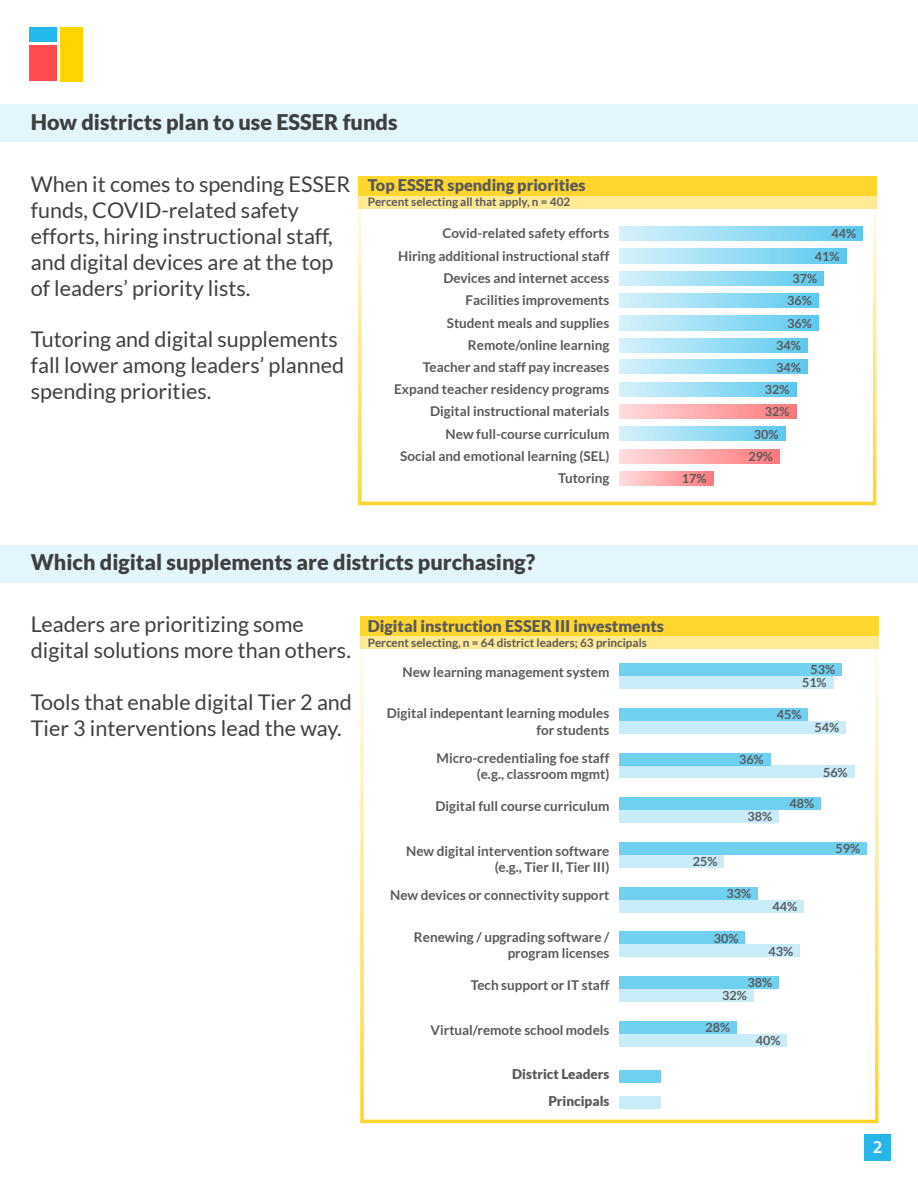
<style>
.page{position:relative;width:918px;height:1188px;background:#fff}
.page>*{position:absolute;margin:0;border:0;box-sizing:border-box;transform-origin:0 0}
.t1{font:21.6px/26px "Lato";color:#404041}
.t2{font:900 21.6px "Lato";color:#404041}
.t3{font:600 18px "Myriad Pro";color:#fff}
.t4{font:900 16.2px "Lato";color:#58595b}
.t5{font:700 13.5px/22.4px "Lato";color:#58595b;text-align:right}
.t6{font:900 13.5px/26.1px "Lato";color:#58595b;text-align:right}
.t7{font:700 12.6px "Lato";color:#58595b}
.t8{font:700 11.7px "Lato";color:#58595b}
</style>
<div class="page">
<div style="left:864px;top:1134px;width:27px;height:27px;background:#26b6e8"></div>
<div style="left:60px;top:27px;width:22px;height:54px;background:#ffd400"></div>
<div style="left:29px;top:27px;width:28px;height:15px;background:#25b8eb"></div>
<div style="left:29px;top:45px;width:28px;height:36px;background:#ff4b50"></div>
<div style="left:0;top:105px;width:918px;height:37px;background:#e3f6fc"></div>
<svg style="left:358px;top:209px;width:518px;height:296px"></svg>
<div style="left:358px;top:177px;width:518px;height:32px;background:#ffea96"></div>
<div style="left:358px;top:177px;width:518px;height:19px;background:#ffd62e"></div>
<svg style="left:619px;top:226px;width:244px;height:15px;background:#98ddf4"></svg>
<svg style="left:619px;top:249px;width:227px;height:14px;background:#98ddf4"></svg>
<svg style="left:619px;top:271px;width:205px;height:14px;background:#98ddf4"></svg>
<svg style="left:619px;top:294px;width:199px;height:14px;background:#98ddf4"></svg>
<svg style="left:619px;top:316px;width:199px;height:14px;background:#98ddf4"></svg>
<svg style="left:619px;top:338px;width:188px;height:15px;background:#98ddf4"></svg>
<svg style="left:619px;top:360px;width:188px;height:14px;background:#98ddf4"></svg>
<svg style="left:619px;top:382px;width:177px;height:14px;background:#98ddf4"></svg>
<svg style="left:619px;top:404px;width:177px;height:15px;background:#ffaaad"></svg>
<svg style="left:619px;top:427px;width:166px;height:14px;background:#98ddf4"></svg>
<svg style="left:619px;top:449px;width:161px;height:14px;background:#ffaaad"></svg>
<svg style="left:619px;top:471px;width:94px;height:15px"></svg>
<div style="left:0;top:545px;width:918px;height:38px;background:#e3f6fc"></div>
<svg style="left:360px;top:649px;width:519px;height:474px"></svg>
<div style="left:360px;top:617px;width:519px;height:32px;background:#ffea96"></div>
<div style="left:360px;top:617px;width:519px;height:19px;background:#ffd62e"></div>
<div style="left:619px;top:663px;width:223px;height:13px;background:#70d0f0"></div>
<div style="left:619px;top:708px;width:189px;height:13px;background:#70d0f0"></div>
<div style="left:619px;top:753px;width:151px;height:13px;background:#70d0f0"></div>
<div style="left:619px;top:797px;width:202px;height:13px;background:#70d0f0"></div>
<div style="left:619px;top:842px;width:248px;height:13px;background:#70d0f0"></div>
<div style="left:619px;top:887px;width:139px;height:13px;background:#70d0f0"></div>
<div style="left:619px;top:676px;width:214px;height:13px;background:#c8edf9"></div>
<div style="left:619px;top:721px;width:227px;height:13px;background:#c8edf9"></div>
<div style="left:619px;top:766px;width:235px;height:12px;background:#c8edf9"></div>
<div style="left:619px;top:810px;width:160px;height:13px;background:#c8edf9"></div>
<div style="left:619px;top:855px;width:105px;height:13px;background:#c8edf9"></div>
<div style="left:619px;top:900px;width:185px;height:13px;background:#c8edf9"></div>
<div style="left:619px;top:931px;width:126px;height:13px;background:#70d0f0"></div>
<div style="left:619px;top:976px;width:160px;height:13px;background:#70d0f0"></div>
<div style="left:619px;top:1021px;width:118px;height:13px;background:#70d0f0"></div>
<div style="left:619px;top:944px;width:181px;height:13px;background:#c8edf9"></div>
<div style="left:619px;top:989px;width:134px;height:13px;background:#c8edf9"></div>
<div style="left:619px;top:1034px;width:168px;height:13px;background:#c8edf9"></div>
<div style="left:619px;top:1070px;width:41px;height:13px;background:#70d0f0"></div>
<div style="left:619px;top:1096px;width:41px;height:13px;background:#c8edf9"></div>
<h1 class="t2" style="left:31px;top:110px;width:368px">How districts plan to use ESSER funds</h1>
<h1 class="t1" style="left:31px;top:171px;width:321px">When it comes to spending ESSER funds, COVID-related safety efforts, hiring instructional staff, and digital devices are at the top of leaders’ priority lists.</h1>
<h1 class="t1" style="left:31px;top:326px;width:315px">Tutoring and digital supplements fall lower among leaders’ planned spending priorities.</h1>
<p class="t4" style="left:368px;top:176px;width:219px">Top ESSER spending priorities</p>
<p class="t8" style="left:368px;top:195px;width:204px">Percent selecting all that apply, n = 402</p>
<p class="t5" style="left:398px;top:222px;width:213px">Covid-related safety efforts<br>Hiring additional instructional staff<br>Devices and internet access<br>Facilities improvements<br>Student meals and supplies<br>Remote/online learning</p>
<p class="t7" style="left:831px;top:227px;width:26px">44%</p>
<p class="t7" style="left:815px;top:249px;width:26px">41%</p>
<p class="t7" style="left:793px;top:271px;width:26px">37%</p>
<p class="t7" style="left:787px;top:294px;width:26px">36%</p>
<p class="t7" style="left:787px;top:316px;width:26px">36%</p>
<p class="t7" style="left:776px;top:338px;width:26px">34%</p>
<p class="t5" style="left:394px;top:355px;width:217px">Teacher and staff pay increases<br>Expand teacher residency programs<br>Digital instructional materials<br>New full-course curriculum<br>Social and emotional learning (SEL)<br>Tutoring</p>
<p class="t7" style="left:776px;top:360px;width:26px">34%</p>
<p class="t7" style="left:765px;top:382px;width:26px">32%</p>
<p class="t7" style="left:765px;top:404px;width:26px">32%</p>
<p class="t7" style="left:754px;top:427px;width:26px">30%</p>
<p class="t7" style="left:748px;top:449px;width:26px">29%</p>
<p class="t7" style="left:682px;top:472px;width:26px">17%</p>
<h1 class="t2" style="left:31px;top:550px;width:506px">Which digital supplements are districts purchasing?</h1>
<h1 class="t1" style="left:31px;top:611px;width:322px">Leaders are prioritizing some digital solutions more than others.</h1>
<h1 class="t1" style="left:31px;top:689px;width:323px">Tools that enable digital Tier 2 and<br>Tier 3 interventions lead the way.</h1>
<p class="t4" style="left:368px;top:617px;width:298px">Digital instruction ESSER III investments</p>
<p class="t8" style="left:368px;top:636px;width:281px">Percent selecting, n = 64 district leaders; 63 principals</p>
<p class="t5" style="left:402px;top:661px;width:208px">New learning management system</p>
<p class="t5" style="left:387px;top:705px;width:224px;line-height:16.2px">Digital indepentant learning modules for students</p>
<p class="t5" style="left:437px;top:750px;width:174px;line-height:16.2px">Micro-credentialing foe staff (e.g., classroom mgmt)</p>
<p class="t5" style="left:436px;top:795px;width:175px">Digital full course curriculum</p>
<p class="t5" style="left:406px;top:843px;width:205px;line-height:16.2px">New digital intervention software (e.g., Tier II, Tier III)</p>
<p class="t5" style="left:390px;top:884px;width:221px">New devices or connectivity support</p>
<p class="t5" style="left:414px;top:929px;width:197px;line-height:16.2px">Renewing / upgrading software / program licenses</p>
<p class="t5" style="left:471px;top:974px;width:140px">Tech support or IT staff</p>
<p class="t5" style="left:431px;top:1018px;width:180px">Virtual/remote school models</p>
<p class="t6" style="left:512px;top:1061px;width:99px">District Leaders<br>Principals</p>
<p class="t7" style="left:739px;top:752px;width:26px">36%</p>
<p class="t7" style="left:810px;top:663px;width:26px">53%</p>
<p class="t7" style="left:802px;top:676px;width:26px">51%</p>
<p class="t7" style="left:815px;top:720px;width:26px">54%</p>
<p class="t7" style="left:823px;top:765px;width:26px">56%</p>
<p class="t7" style="left:777px;top:707px;width:26px">45%</p>
<p class="t7" style="left:789px;top:797px;width:26px">48%</p>
<p class="t7" style="left:747px;top:810px;width:26px">38%</p>
<p class="t7" style="left:693px;top:854px;width:26px">25%</p>
<p class="t7" style="left:726px;top:886px;width:26px">33%</p>
<p class="t7" style="left:773px;top:899px;width:26px">44%</p>
<p class="t7" style="left:714px;top:931px;width:26px">30%</p>
<p class="t7" style="left:768px;top:944px;width:26px">43%</p>
<p class="t7" style="left:747px;top:975px;width:26px">38%</p>
<p class="t7" style="left:722px;top:988px;width:26px">32%</p>
<p class="t7" style="left:705px;top:1020px;width:26px">28%</p>
<p class="t7" style="left:756px;top:1033px;width:26px">40%</p>
<p class="t7" style="left:836px;top:841px;width:26px">59%</p>
<h2 class="t3" style="left:873px;top:1136px;width:11px">2</h2>
</div>
